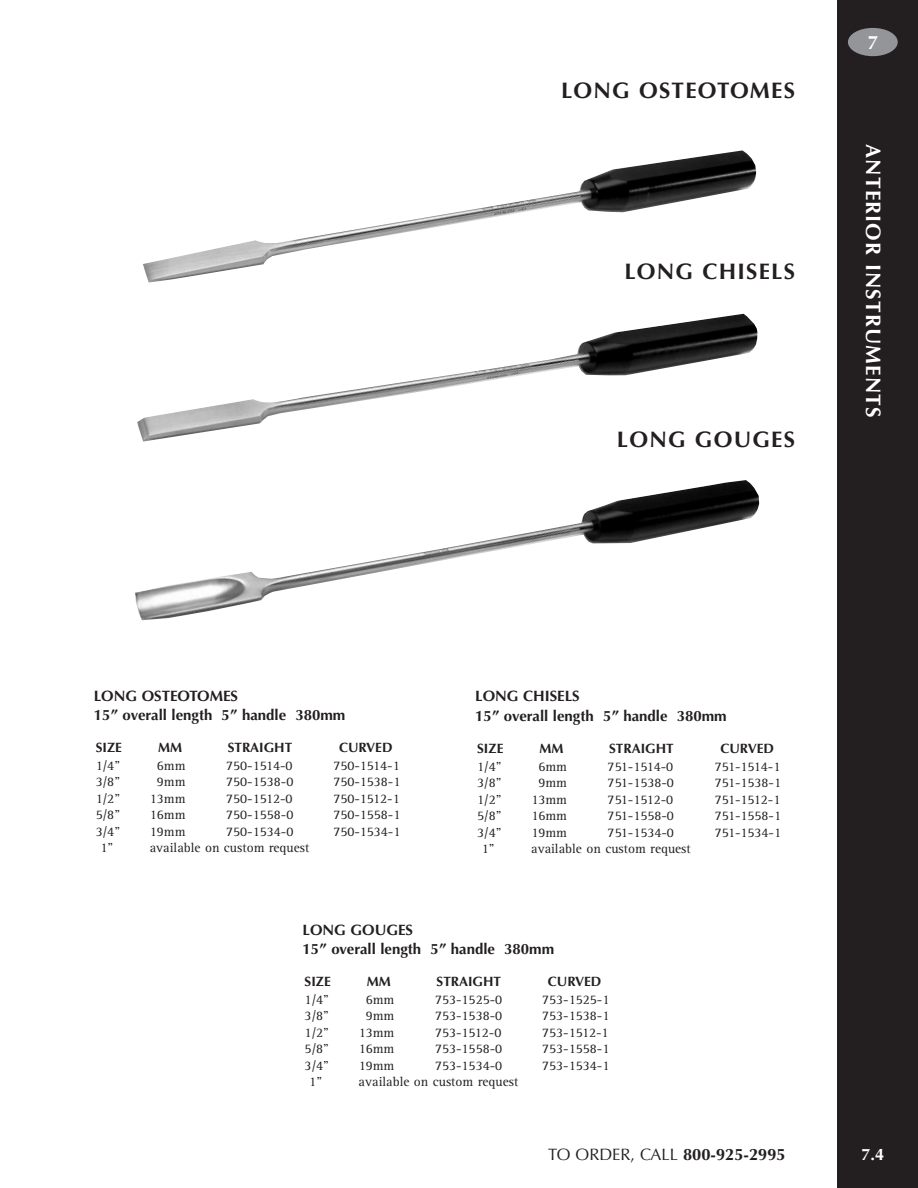
<style>
.page{position:relative;width:918px;height:1188px;background:#fff}
.page>*{position:absolute;margin:0;border:0;box-sizing:border-box;transform-origin:0 0}
.t1{font:700 22.5px "Optima";letter-spacing:.055em;color:#231f20}
.t2{font:700 21px "Optima";letter-spacing:.055em;color:#fff}
.t3{font:700 19.35px "Optima";color:#fff}
.t4{font:16.5px "Optima";color:#231f20}
.t5{font:700 16.5px "Optima";color:#fff}
.t6{font:700 15px/19.5px "Optima";color:#231f20}
.t7{font:13.5px "Rotis Serif";color:#231f20}
.t8{font:700 13.5px "Optima";color:#231f20}
.s1{font-weight:700}
</style>
<div class="page">
<div style="left:837px;top:0;width:81px;height:1188px;background:#231f20"></div>
<img style="left:143px;top:150px;width:613px;height:133px">
<img style="left:137px;top:314px;width:620px;height:128px">
<img style="left:135px;top:480px;width:624px;height:140px">
<div style="left:848px;top:28px;width:50px;height:28px;background:#939598;border-radius:50%"></div>
<h1 class="t1" style="left:561px;top:77px;width:235px">LONG OSTEOTOMES</h1>
<h1 class="t1" style="left:624px;top:258px;width:172px">LONG CHISELS</h1>
<h1 class="t1" style="left:617px;top:426px;width:180px">LONG GOUGES</h1>
<h3 class="t3" style="left:868px;top:31px;width:12px">7</h3>
<h2 class="t2" style="left:885px;top:144px;width:275px;rotate:90deg">ANTERIOR INSTRUMENTS</h2>
<p class="t6" style="left:94px;top:686px;width:253px">LONG OSTEOTOMES<br>15” overall length 5” handle 380mm</p>
<p class="t8" style="left:96px;top:740px;width:28px">SIZE</p>
<p class="t8" style="left:158px;top:740px;width:26px">MM</p>
<p class="t8" style="left:228px;top:740px;width:66px">STRAIGHT</p>
<p class="t8" style="left:339px;top:740px;width:55px">CURVED</p>
<p class="t7" style="left:96px;top:758px;width:26px">1/4”</p>
<p class="t7" style="left:157px;top:758px;width:30px">6mm</p>
<p class="t7" style="left:226px;top:758px;width:68px">750-1514-0</p>
<p class="t7" style="left:333px;top:758px;width:68px">750-1514-1</p>
<p class="t7" style="left:96px;top:774px;width:26px">3/8”</p>
<p class="t7" style="left:157px;top:774px;width:30px">9mm</p>
<p class="t7" style="left:226px;top:774px;width:69px">750-1538-0</p>
<p class="t7" style="left:333px;top:774px;width:69px">750-1538-1</p>
<p class="t7" style="left:96px;top:791px;width:26px">1/2”</p>
<p class="t7" style="left:150px;top:791px;width:37px">13mm</p>
<p class="t7" style="left:226px;top:791px;width:68px">750-1512-0</p>
<p class="t7" style="left:333px;top:791px;width:68px">750-1512-1</p>
<p class="t7" style="left:96px;top:807px;width:26px">5/8”</p>
<p class="t7" style="left:150px;top:807px;width:37px">16mm</p>
<p class="t7" style="left:226px;top:807px;width:69px">750-1558-0</p>
<p class="t7" style="left:333px;top:807px;width:69px">750-1558-1</p>
<p class="t7" style="left:96px;top:824px;width:26px">3/4”</p>
<p class="t7" style="left:150px;top:824px;width:37px">19mm</p>
<p class="t7" style="left:226px;top:824px;width:69px">750-1534-0</p>
<p class="t7" style="left:333px;top:824px;width:69px">750-1534-1</p>
<p class="t7" style="left:100px;top:840px;width:14px">1”</p>
<p class="t7" style="left:150px;top:840px;width:161px">available on custom request</p>
<p class="t6" style="left:475px;top:687px;width:253px">LONG CHISELS<br>15” overall length 5” handle 380mm</p>
<p class="t8" style="left:477px;top:740px;width:28px">SIZE</p>
<p class="t8" style="left:539px;top:740px;width:26px">MM</p>
<p class="t8" style="left:609px;top:740px;width:66px">STRAIGHT</p>
<p class="t8" style="left:720px;top:740px;width:55px">CURVED</p>
<p class="t7" style="left:477px;top:759px;width:26px">1/4”</p>
<p class="t7" style="left:538px;top:759px;width:30px">6mm</p>
<p class="t7" style="left:608px;top:759px;width:67px">751-1514-0</p>
<p class="t7" style="left:715px;top:759px;width:67px">751-1514-1</p>
<p class="t7" style="left:477px;top:775px;width:26px">3/8”</p>
<p class="t7" style="left:538px;top:775px;width:30px">9mm</p>
<p class="t7" style="left:608px;top:775px;width:68px">751-1538-0</p>
<p class="t7" style="left:715px;top:775px;width:68px">751-1538-1</p>
<p class="t7" style="left:477px;top:792px;width:26px">1/2”</p>
<p class="t7" style="left:531px;top:792px;width:37px">13mm</p>
<p class="t7" style="left:608px;top:792px;width:67px">751-1512-0</p>
<p class="t7" style="left:715px;top:792px;width:67px">751-1512-1</p>
<p class="t7" style="left:477px;top:808px;width:26px">5/8”</p>
<p class="t7" style="left:531px;top:808px;width:37px">16mm</p>
<p class="t7" style="left:608px;top:808px;width:68px">751-1558-0</p>
<p class="t7" style="left:715px;top:808px;width:68px">751-1558-1</p>
<p class="t7" style="left:477px;top:825px;width:26px">3/4”</p>
<p class="t7" style="left:531px;top:825px;width:37px">19mm</p>
<p class="t7" style="left:608px;top:825px;width:68px">751-1534-0</p>
<p class="t7" style="left:715px;top:825px;width:68px">751-1534-1</p>
<p class="t7" style="left:482px;top:841px;width:14px">1”</p>
<p class="t7" style="left:531px;top:841px;width:161px">available on custom request</p>
<p class="t6" style="left:303px;top:920px;width:253px">LONG GOUGES<br>15” overall length 5” handle 380mm</p>
<p class="t8" style="left:305px;top:973px;width:28px">SIZE</p>
<p class="t8" style="left:367px;top:973px;width:26px">MM</p>
<p class="t8" style="left:437px;top:973px;width:66px">STRAIGHT</p>
<p class="t8" style="left:548px;top:973px;width:55px">CURVED</p>
<p class="t7" style="left:305px;top:992px;width:26px">1/4”</p>
<p class="t7" style="left:366px;top:992px;width:30px">6mm</p>
<p class="t7" style="left:435px;top:992px;width:69px">753-1525-0</p>
<p class="t7" style="left:542px;top:992px;width:69px">753-1525-1</p>
<p class="t7" style="left:305px;top:1008px;width:26px">3/8”</p>
<p class="t7" style="left:366px;top:1008px;width:30px">9mm</p>
<p class="t7" style="left:435px;top:1008px;width:69px">753-1538-0</p>
<p class="t7" style="left:542px;top:1008px;width:69px">753-1538-1</p>
<p class="t7" style="left:305px;top:1025px;width:26px">1/2”</p>
<p class="t7" style="left:359px;top:1025px;width:37px">13mm</p>
<p class="t7" style="left:435px;top:1025px;width:68px">753-1512-0</p>
<p class="t7" style="left:542px;top:1025px;width:68px">753-1512-1</p>
<p class="t7" style="left:305px;top:1041px;width:26px">5/8”</p>
<p class="t7" style="left:359px;top:1041px;width:37px">16mm</p>
<p class="t7" style="left:435px;top:1041px;width:69px">753-1558-0</p>
<p class="t7" style="left:542px;top:1041px;width:69px">753-1558-1</p>
<p class="t7" style="left:305px;top:1058px;width:26px">3/4”</p>
<p class="t7" style="left:359px;top:1058px;width:37px">19mm</p>
<p class="t7" style="left:435px;top:1058px;width:69px">753-1534-0</p>
<p class="t7" style="left:542px;top:1058px;width:69px">753-1534-1</p>
<p class="t7" style="left:309px;top:1074px;width:14px">1”</p>
<p class="t7" style="left:359px;top:1074px;width:161px">available on custom request</p>
<p class="t4" style="left:548px;top:1145px;width:239px">TO ORDER, CALL <span class="s1">800-925-2995</span></p>
<p class="t5" style="left:861px;top:1145px;width:24px">7.4</p>
</div>
